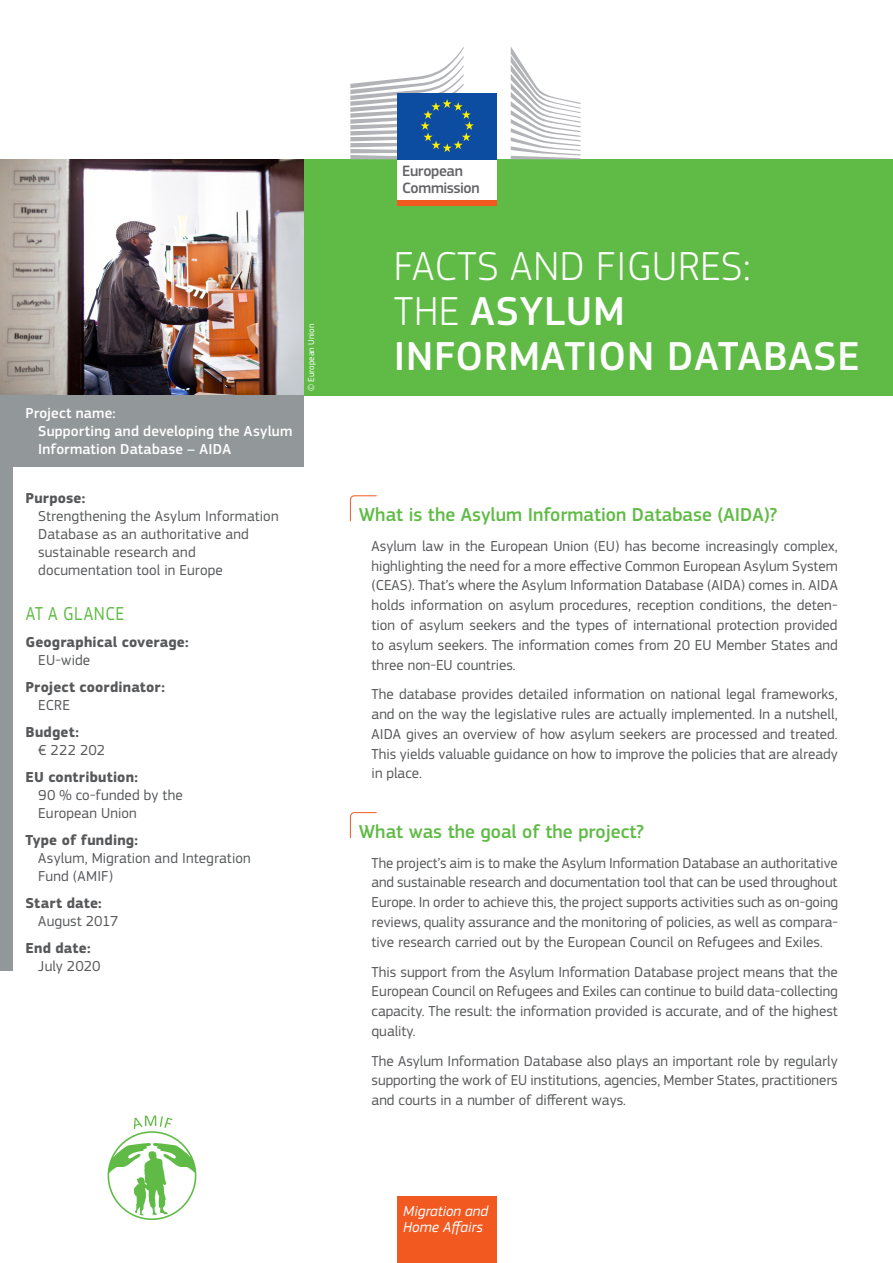
<style>
.page{position:relative;width:893px;height:1263px;background:#fff}
.page>*{position:absolute;margin:0;border:0;box-sizing:border-box;transform-origin:0 0}
.t1{font:500 42px/45px "EC Square Sans Pro";letter-spacing:.02em;color:#fff}
.t2{font:500 19.5px "EC Square Sans Pro";color:#60bb46}
.t3{font:19.5px "EC Square Sans Pro";letter-spacing:.025em;color:#60bb46;scale:.9 1}
.t4{font:500 15.6px/16.4px "EC Square Sans Pro";letter-spacing:-.02em;color:#636366}
.t5{font:15px/19.8px "EC Square Sans Pro";color:#57585a;text-align:justify}
.t6{font:700 15px "EC Square Sans Pro";letter-spacing:.01em;color:#57585a}
.t7{font:500 15px/18px "EC Square Sans Pro";letter-spacing:.01em;color:#fff}
.t8{font:italic 15px/16.5px "EC Square Sans Pro";color:#fff}
.t9{font:9px "EC Square Sans Pro";color:#fff}
.s1{font-weight:300}
</style>
<div class="page">
<div style="left:304px;top:159px;width:589px;height:237px;background:#60bb46"></div>
<div style="left:397px;top:159px;width:100px;height:47px;background:#fff"></div>
<svg style="left:350px;top:495px;width:27px;height:27px"></svg>
<svg style="left:350px;top:812px;width:27px;height:26px"></svg>
<div style="left:397px;top:1196px;width:99px;height:67px;background:#f15921"></div>
<div style="left:397px;top:93px;width:100px;height:66px;background:#0d4da1"></div>
<svg style="left:350px;top:47px;width:124px;height:112px"></svg>
<div style="left:397px;top:200px;width:100px;height:6px;background:#f15921"></div>
<svg style="left:511px;top:47px;width:70px;height:112px"></svg>
<img style="left:0;top:159px;width:304px;height:237px">
<div style="left:0;top:467px;width:13px;height:504px;background:#929799"></div>
<div style="left:0;top:396px;width:304px;height:71px;background:#929799"></div>
<svg style="left:108px;top:1115px;width:88px;height:105px"></svg>
<p class="t7" style="left:38px;top:404px;width:256px;text-indent:-13px">Project name:<br>Supporting and developing the Asylum<br>Information Database – AIDA</p>
<p class="t6" style="left:26px;top:489px;width:61px">Purpose:</p>
<p class="t5" style="left:38px;top:507px;width:242px;line-height:18px;text-align:left">Strengthening the Asylum Information<br>Database as an authoritative and sustainable research and documentation tool in Europe</p>
<h2 class="t3" style="left:26px;top:602px;width:111px">AT A GLANCE</h2>
<p class="t6" style="left:26px;top:633px;width:165px">Geographical coverage:</p>
<p class="t5" style="left:38px;top:650px;width:53px">EU-wide</p>
<p class="t6" style="left:26px;top:678px;width:141px">Project coordinator:</p>
<p class="t5" style="left:38px;top:695px;width:33px">ECRE</p>
<p class="t6" style="left:26px;top:723px;width:55px">Budget:</p>
<p class="t5" style="left:38px;top:740px;width:68px">€ 222 202</p>
<p class="t6" style="left:26px;top:768px;width:114px">EU contribution:</p>
<p class="t5" style="left:38px;top:786px;width:146px;line-height:18px">90 % co-funded by the<br>European Union</p>
<p class="t6" style="left:26px;top:831px;width:114px">Type of funding:</p>
<p class="t5" style="left:38px;top:849px;width:214px;line-height:18px">Asylum, Migration and Integration<br>Fund (AMIF)</p>
<p class="t6" style="left:26px;top:894px;width:78px">Start date:</p>
<p class="t5" style="left:38px;top:911px;width:82px">August 2017</p>
<p class="t6" style="left:26px;top:939px;width:67px">End date:</p>
<p class="t5" style="left:38px;top:956px;width:64px">July 2020</p>
<p class="t9" style="left:306px;top:391px;width:69px;rotate:-90deg">© European Union</p>
<p class="t4" style="left:402px;top:163px;width:79px">European<br>Commission</p>
<h1 class="t1" style="left:394px;top:245px;width:468px"><span class="s1">FACTS AND FIGURES:<br>THE</span> ASYLUM<br>INFORMATION DATABASE</h1>
<h2 class="t2" style="left:359px;top:503px;width:420px">What is the Asylum Information Database (AIDA)?</h2>
<p class="t5" style="left:372px;top:536px;width:468px">Asylum law in the European Union (EU) has become increasingly complex, highlighting the need for a more effective Common European Asylum System (CEAS). That’s where the Asylum Information Database (AIDA) comes in. AIDA holds information on asylum procedures, reception conditions, the deten&shy;tion of asylum seekers and the types of international protection provided to asylum seekers. The information comes from 20 EU Member States and three non-EU countries.</p>
<p class="t5" style="left:372px;top:684px;width:468px">The database provides detailed information on national legal frameworks, and on the way the legislative rules are actually implemented. In a nutshell, AIDA gives an overview of how asylum seekers are processed and treated.<br>This yields valuable guidance on how to improve the policies that are already in place.</p>
<h2 class="t2" style="left:359px;top:820px;width:287px">What was the goal of the project?</h2>
<p class="t5" style="left:372px;top:853px;width:468px">The project’s aim is to make the Asylum Information Database an authoritative and sustainable research and documentation tool that can be used throughout Europe. In order to achieve this, the project supports activities such as on-going reviews, quality assurance and the monitoring of policies, as well as compara&shy;tive research carried out by the European Council on Refugees and Exiles.</p>
<p class="t5" style="left:372px;top:962px;width:468px">This support from the Asylum Information Database project means that the European Council on Refugees and Exiles can continue to build data-collecting capacity. The result: the information provided is accurate, and of the highest quality.</p>
<p class="t5" style="left:372px;top:1051px;width:468px">The Asylum Information Database also plays an important role by regularly supporting the work of EU institutions, agencies, Member States, practitioners and courts in a number of different ways.</p>
<p class="t8" style="left:403px;top:1203px;width:86px">Migration and<br>Home Affairs</p>
</div>
